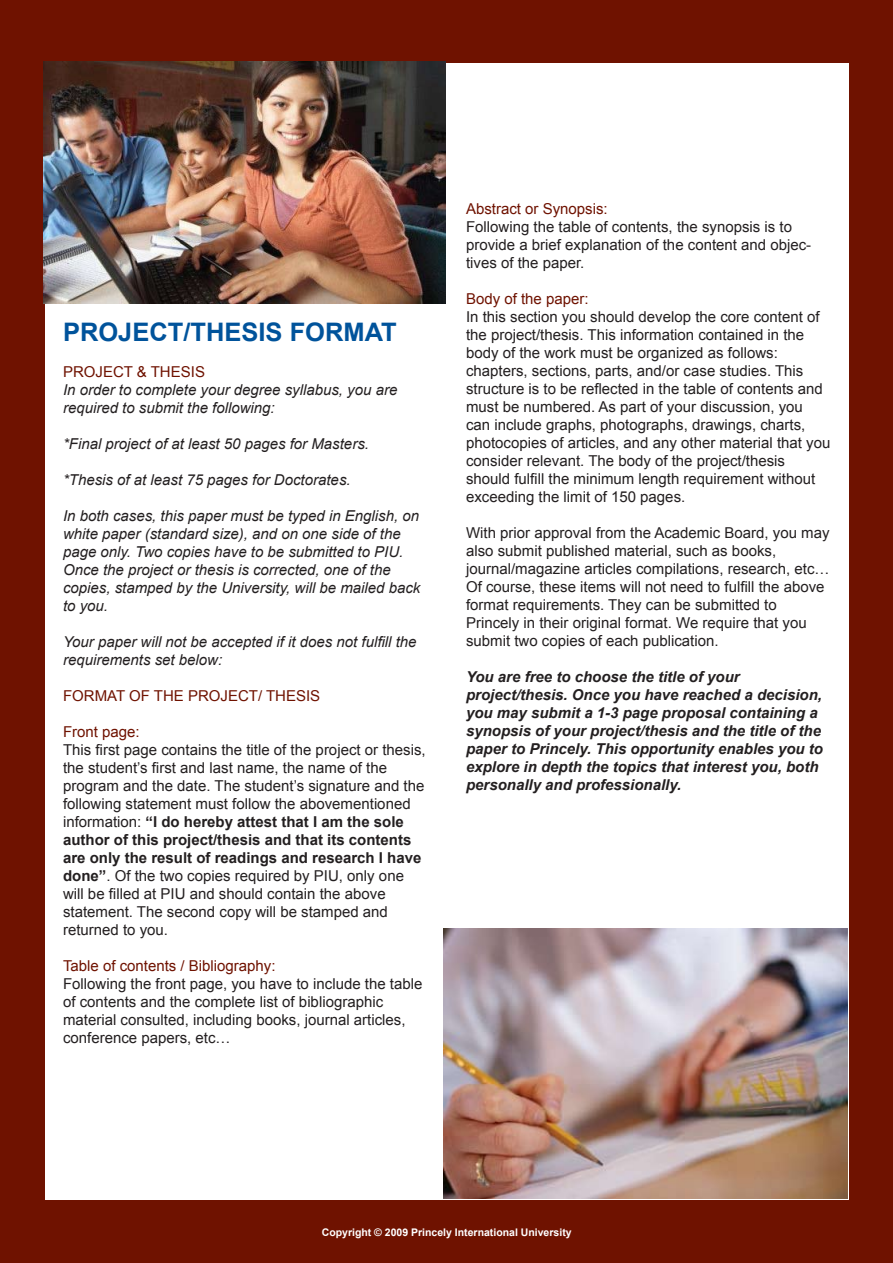
<style>
.page{position:relative;width:893px;height:1263px;background:#6f1200}
.page>*{position:absolute;margin:0;border:0;box-sizing:border-box;transform-origin:0 0}
.t1{font:700 25.5px "Arial";color:#00539b}
.t2{font:15px/18px "Arial";color:#231f20}
.t3{font:italic 15px/18px "Arial";color:#231f20}
.t4{font:italic 700 15px/18px "Arial";color:#231f20}
.t5{font:15px "Arial";color:#6f1200}
.t6{font:700 10.5px "Arial";color:#fff}
.s1{font-style:normal;color:#6f1200}
.s2{color:#6f1200}
.s3{font-weight:700}
</style>
<div class="page">
<div style="left:45px;top:63px;width:803px;height:1137px;background:#fff"></div>
<img style="left:44px;top:61px;width:402px;height:242px">
<img style="left:444px;top:929px;width:404px;height:269px">
<p class="t1" style="left:63px;top:318px;width:335px">PROJECT/THESIS FORMAT</p>
<p class="t3" style="left:63px;top:363px;width:336px"><span class="s1">PROJECT &amp; THESIS<br></span>In order to complete your degree syllabus, you are required to submit the following:</p>
<p class="t3" style="left:63px;top:435px;width:307px">*Final project of at least 50 pages for Masters.</p>
<p class="t3" style="left:63px;top:471px;width:289px">*Thesis of at least 75 pages for Doctorates.</p>
<p class="t3" style="left:63px;top:507px;width:359px">In both cases, this paper must be typed in English, on white paper (standard size), and on one side of the page only. Two copies have to be submitted to PIU.<br>Once the project or thesis is corrected, one of the copies, stamped by the University, will be mailed back to you.</p>
<p class="t3" style="left:63px;top:633px;width:355px">Your paper will not be accepted if it does not fulfill the requirements set below:</p>
<p class="t5" style="left:63px;top:687px;width:259px">FORMAT OF THE PROJECT/ THESIS</p>
<p class="t2" style="left:63px;top:723px;width:364px"><span class="s2">Front page:<br></span>This first page contains the title of the project or thesis, the student’s first and last name, the name of the program and the date. The student’s signature and the following statement must follow the abovementioned information: <span class="s3">“I do hereby attest that I am the sole author of this project/thesis and that its contents are only the result of readings and research I have done”</span>. Of the two copies required by PIU, only one will be filled at PIU and should contain the above statement. The second copy will be stamped and returned to you.</p>
<p class="t2" style="left:63px;top:957px;width:361px"><span class="s2">Table of contents / Bibliography:<br></span>Following the front page, you have to include the table of contents and the complete list of bibliographic material consulted, including books, journal articles, conference papers, etc…</p>
<p class="t2" style="left:466px;top:200px;width:347px"><span class="s2">Abstract or Synopsis:<br></span>Following the table of contents, the synopsis is to provide a brief explanation of the content and objec&shy;tives of the paper.</p>
<p class="t2" style="left:466px;top:290px;width:366px"><span class="s2">Body of the paper:<br></span>In this section you should develop the core content of the project/thesis. This information contained in the body of the work must be organized as follows: chapters, sections, parts, and/or case studies. This structure is to be reflected in the table of contents and must be numbered. As part of your discussion, you can include graphs, photographs, drawings, charts, photocopies of articles, and any other material that you consider relevant. The body of the project/thesis should fulfill the minimum length requirement without exceeding the limit of 150 pages.</p>
<p class="t2" style="left:466px;top:524px;width:365px">With prior approval from the Academic Board, you may also submit published material, such as books, journal/magazine articles compilations, research, etc… Of course, these items will not need to fulfill the above format requirements. They can be submitted to Princely in their original format. We require that you submit two copies of each publication.</p>
<p class="t4" style="left:466px;top:668px;width:359px">You are free to choose the title of your project/thesis. Once you have reached a decision, you may submit a 1-3 page proposal containing a synopsis of your project/thesis and the title of the paper to Princely. This opportunity enables you to explore in depth the topics that interest you, both personally and professionally.</p>
<p class="t6" style="left:322px;top:1226px;width:251px">Copyright © 2009 Princely International University</p>
</div>
